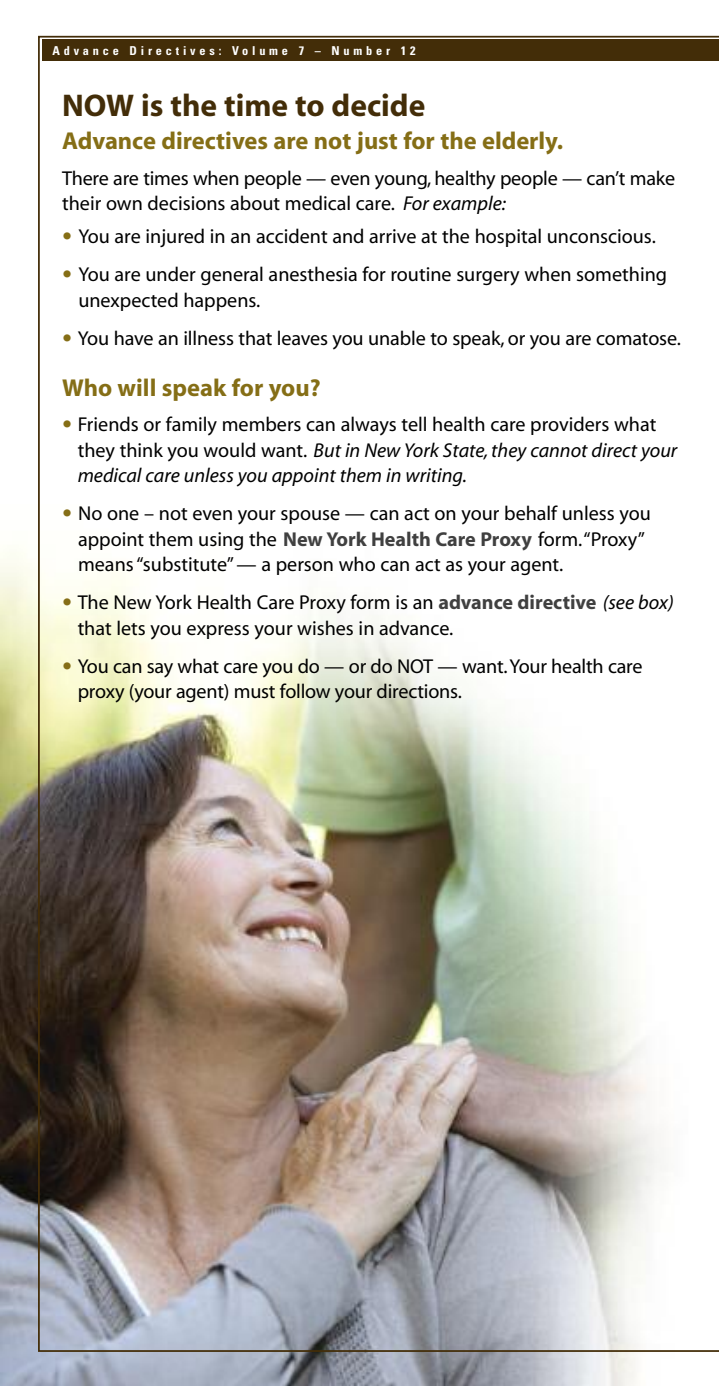
<style>
.page{position:relative;width:719px;height:1386px;background:#fff}
.page>*{position:absolute;margin:0;border:0;box-sizing:border-box;transform-origin:0 0}
.t1{font:700 31.5px "Myriad";color:#432d08}
.t2{font:700 24.5px "Myriad";color:#856e16}
.t3{font:20.12px/25.4px "Myriad";color:#000}
.t4{font:700 condensed 12.25px "Univers";letter-spacing:.31em;color:#fff}
.s1{font-style:italic}
.s2{font-family:"Berling";color:#856e16}
.s3{font-weight:700;color:#404040}
</style>
<div class="page">
<img style="left:0;top:551px;width:637px;height:835px">
<img style="left:38px;top:36px;width:680px;height:1316px">
<p class="t4" style="left:52px;top:46px;width:364px">Advance Directives: Volume 7 – Number 12</p>
<h1 class="t1" style="left:62px;top:94px;width:364px">NOW is the time to decide</h1>
<p class="t2" style="left:62px;top:132px;width:502px">Advance directives are not just for the elderly.</p>
<p class="t3" style="left:62px;top:167px;width:614px">There are times when people — even young, healthy people — can’t make their own decisions about medical care. <span class="s1">For example:</span></p>
<p class="t3" style="left:62px;top:225px;width:595px"><span class="s2">•</span> You are injured in an accident and arrive at the hospital unconscious.</p>
<p class="t3" style="left:78px;top:264px;width:590px;text-indent:-16px"><span class="s2">•</span> You are under general anesthesia for routine surgery when something unexpected happens.</p>
<p class="t3" style="left:62px;top:327px;width:620px"><span class="s2">•</span> You have an illness that leaves you unable to speak, or you are comatose.</p>
<p class="t2" style="left:62px;top:378px;width:260px">Who will speak for you?</p>
<p class="t3" style="left:78px;top:413px;width:600px;text-indent:-16px"><span class="s2">•</span> Friends or family members can always tell health care providers what they think you would want. <span class="s1">But in New York State, they cannot direct your medical care unless you appoint them in writing.</span></p>
<p class="t3" style="left:78px;top:502px;width:574px;text-indent:-16px"><span class="s2">•</span> No one – not even your spouse — can act on your behalf unless you appoint them using the <span class="s3">New York Health Care Proxy</span> form.“Proxy” means “substitute” — a person who can act as your agent.</p>
<p class="t3" style="left:78px;top:591px;width:597px;text-indent:-16px"><span class="s2">•</span> The New York Health Care Proxy form is an <span class="s3">advance directive</span> <span class="s1">(see box) </span>that lets you express your wishes in advance.</p>
<p class="t3" style="left:78px;top:655px;width:566px;text-indent:-16px"><span class="s2">•</span> You can say what care you do — or do NOT — want.Your health care proxy (your agent) must follow your directions.</p>
</div>
